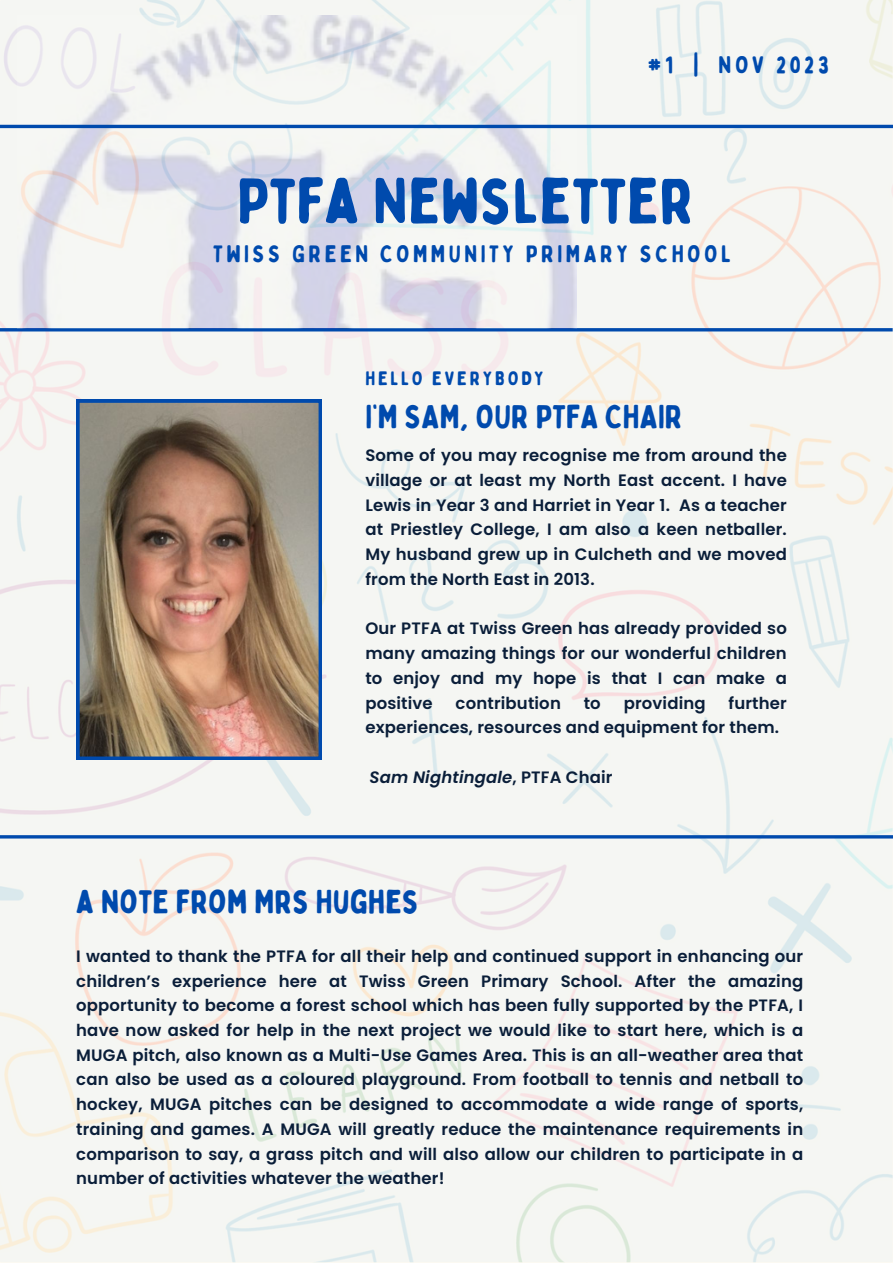
<style>
.page{position:relative;width:893px;height:1264px;background:#fff}
.page>*{position:absolute;margin:0;border:0;box-sizing:border-box;transform-origin:0 0}
.t1{font:64.05px "Bobby Jones Soft";color:#004aad}
.t2{font:33px "Bobby Jones Soft";color:#004aad}
.t3{font:24px "Bobby Jones Soft";letter-spacing:.145em;color:#004aad}
.t4{font:23.85px "Bobby Jones Soft";letter-spacing:.14em;color:#004aad}
.t5{font:19.35px "Bobby Jones Soft";letter-spacing:.14em;color:#004aad}
.t6{font:600 16.5px/24.8px "Poppins";letter-spacing:.01em;color:#0a1e39;text-align:justify}
.t7{font:italic 600 16.5px "Poppins";letter-spacing:.01em;color:#0a1e39}
.s1{font-style:normal}
</style>
<div class="page">
<div style="left:0;top:0;width:892px;height:1262px;background:#f5f6f3"></div>
<hr style="left:0;top:328px;width:892px;height:3px;background:#004aad">
<hr style="left:0;top:835px;width:892px;height:3px;background:#004aad">
<img style="left:17px;top:15px;width:559px;height:313px">
<hr style="left:0;top:125px;width:892px;height:3px;background:#004aad">
<img style="left:76px;top:399px;width:245px;height:361px">
<p class="t3" style="left:647px;top:50px;width:183px">#1 | NOV 2023</p>
<p class="t1" style="left:237px;top:161px;width:458px">PTFA NEWSLETTER</p>
<p class="t4" style="left:213px;top:238px;width:519px">TWISS GREEN COMMUNITY PRIMARY SCHOOL</p>
<p class="t5" style="left:365px;top:366px;width:180px">HELLO EVERYBODY</p>
<p class="t2" style="left:365px;top:396px;width:319px">I’M SAM, OUR PTFA CHAIR</p>
<p class="t6" style="left:365px;top:443px;width:423px">Some of you may recognise me from around the village or at least my North East accent. I have Lewis in Year 3 and Harriet in Year 1. As a teacher at Priestley College, I am also a keen netballer.<br>My husband grew up in Culcheth and we moved from the North East in 2013.</p>
<p class="t6" style="left:365px;top:616px;width:423px">Our PTFA at Twiss Green has already provided so many amazing things for our wonderful children to enjoy and my hope is that I can make a positive</p>
<p class="t6" style="left:455px;top:690px;width:107px">contribution</p>
<p class="t6" style="left:583px;top:690px;width:19px">to</p>
<p class="t6" style="left:623px;top:690px;width:83px">providing</p>
<p class="t6" style="left:365px;top:690px;width:423px;text-indent:363px">further experiences, resources and equipment for them.</p>
<p class="t7" style="left:369px;top:765px;width:244px">Sam Nightingale<span class="s1">, PTFA Chair</span></p>
<p class="t2" style="left:76px;top:881px;width:344px">A NOTE FROM MRS HUGHES</p>
<p class="t6" style="left:76px;top:943px;width:728px">I wanted to thank the PTFA for all their help and continued support in enhancing our children’s experience here at Twiss Green Primary School. After the amazing opportunity to become a forest school which has been fully supported by the PTFA, I have now asked for help in the next project we would like to start here, which is a MUGA pitch, also known as a Multi-Use Games Area. This is an all-weather area that can also be used as a coloured playground. From football to tennis and netball to hockey, MUGA pitches can be designed to accommodate a wide range of sports, training and games. A MUGA will greatly reduce the maintenance requirements in comparison to say, a grass pitch and will also allow our children to participate in a number of activities whatever the weather!</p>
</div>
